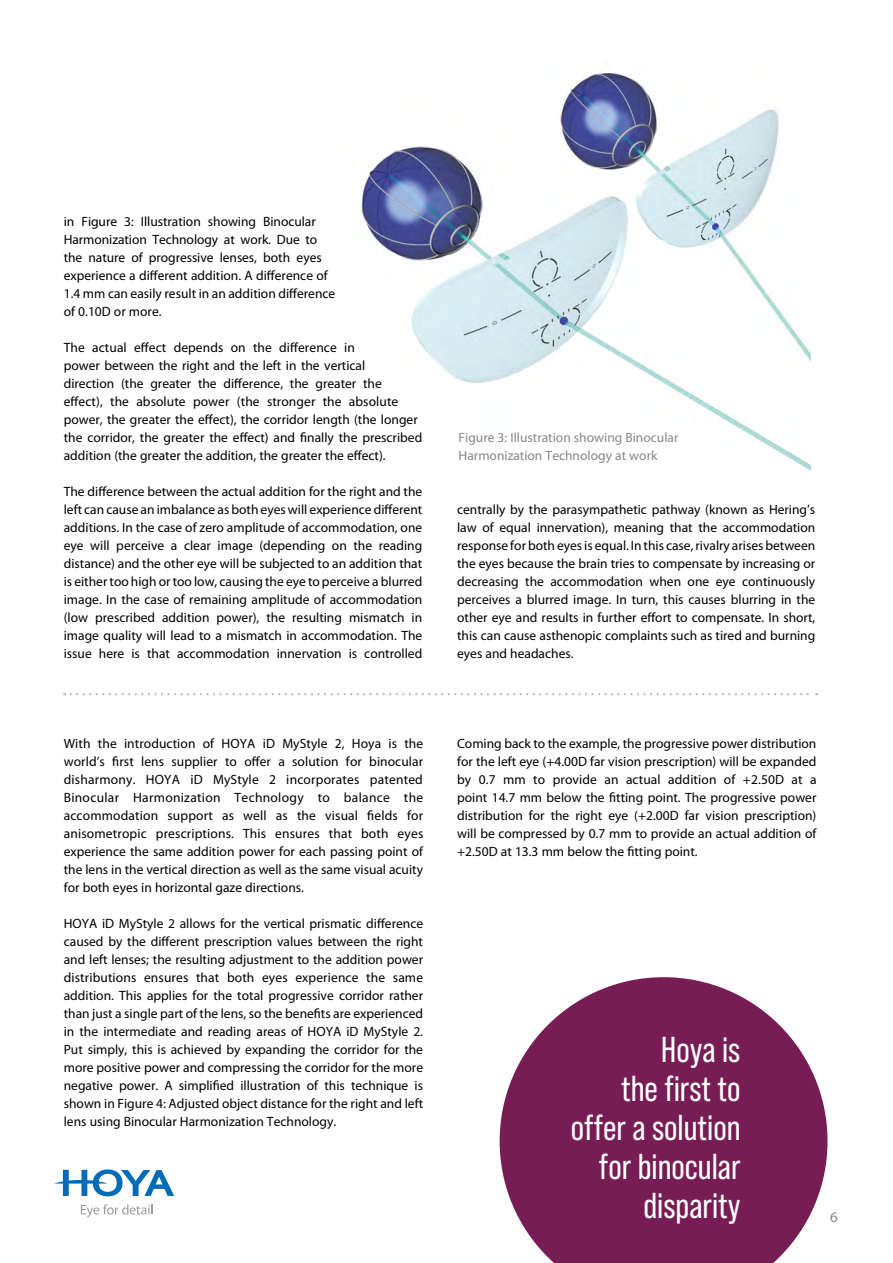
<style>
.page{position:relative;width:893px;height:1263px;background:#fff}
.page>*{position:absolute;margin:0;border:0;box-sizing:border-box;transform-origin:0 0}
.t1{font:36px/39px "Bebas Neue Pro";color:#fff;text-align:right}
.t2{font:15px "Myriad Pro";color:#878786}
.t3{font:13.5px/18px "Myriad Pro";color:#000;text-align:justify}
.t4{font:13.5px/18px "Myriad Pro";color:#878786}
</style>
<div class="page">
<svg style="left:54px;top:1169px;width:120px;height:27px"></svg>
<svg style="left:81px;top:1204px;width:72px;height:13px"></svg>
<img style="left:361px;top:69px;width:449px;height:402px">
<svg style="left:71px;top:693px;width:746px;height:2px"></svg>
<svg style="left:500px;top:977px;width:327px;height:286px;fill:#781c55"></svg>
<p class="t3" style="left:64px;top:213px;width:273px;text-align:left">in Figure 3: Illustration showing Binocular Harmonization Technology at work. Due to the nature of progressive lenses, both eyes experience a different addition. A difference of 1.4 mm can easily result in an addition difference of 0.10D or more.</p>
<p class="t3" style="left:64px;top:339px;width:360px;text-align:left">The actual effect depends on the difference in<br>power between the right and the left in the vertical<br>direction (the greater the difference, the greater the effect), the absolute power (the stronger the absolute power, the greater the effect), the corridor length (the longer the corridor, the greater the effect) and finally the prescribed addition (the greater the addition, the greater the effect).</p>
<p class="t3" style="left:64px;top:482px;width:360px">The difference between the actual addition for the right and the left can cause an imbalance as both eyes will experience different additions. In the case of zero amplitude of accommodation, one eye will perceive a clear image (depending on the reading distance) and the other eye will be subjected to an addition that is either too high or too low, causing the eye to perceive a blurred image. In the case of remaining amplitude of accommodation (low prescribed addition power), the resulting mismatch in image quality will lead to a mismatch in accommodation. The issue here is that accommodation innervation is controlled</p>
<p class="t3" style="left:64px;top:735px;width:361px">With the introduction of HOYA iD MyStyle 2, Hoya is the world’s first lens supplier to offer a solution for binocular disharmony. HOYA iD MyStyle 2 incorporates patented Binocular Harmonization Technology to balance the accommodation support as well as the visual fields for anisometropic prescriptions. This ensures that both eyes experience the same addition power for each passing point of the lens in the vertical direction as well as the same visual acuity for both eyes in horizontal gaze directions.</p>
<p class="t3" style="left:64px;top:914px;width:361px">HOYA iD MyStyle 2 allows for the vertical prismatic difference caused by the different prescription values between the right and left lenses; the resulting adjustment to the addition power distributions ensures that both eyes experience the same addition. This applies for the total progressive corridor rather than just a single part of the lens, so the benefits are experienced in the intermediate and reading areas of HOYA iD MyStyle 2.<br>Put simply, this is achieved by expanding the corridor for the more positive power and compressing the corridor for the more negative power. A simplified illustration of this technique is shown in Figure 4: Adjusted object distance for the right and left lens using Binocular Harmonization Technology.</p>
<p class="t4" style="left:459px;top:428px;width:221px">Figure 3: Illustration showing Binocular<br>Harmonization Technology at work</p>
<p class="t3" style="left:457px;top:500px;width:360px">centrally by the parasympathetic pathway (known as Hering’s law of equal innervation), meaning that the accommodation response for both eyes is equal. In this case, rivalry arises between the eyes because the brain tries to compensate by increasing or decreasing the accommodation when one eye continuously perceives a blurred image. In turn, this causes blurring in the other eye and results in further effort to compensate. In short, this can cause asthenopic complaints such as tired and burning eyes and headaches.</p>
<p class="t3" style="left:457px;top:734px;width:361px">Coming back to the example, the progressive power distribution for the left eye (+4.00D far vision prescription) will be expanded by 0.7 mm to provide an actual addition of +2.50D at a point 14.7 mm below the fitting point. The progressive power distribution for the right eye (+2.00D far vision prescription) will be compressed by 0.7 mm to provide an actual addition of +2.50D at 13.3 mm below the fitting point.</p>
<h1 class="t1" style="left:571px;top:1030px;width:171px">Hoya is<br>the first to offer a solution for binocular disparity</h1>
<p class="t2" style="left:830px;top:1209px;width:9px">6</p>
</div>
